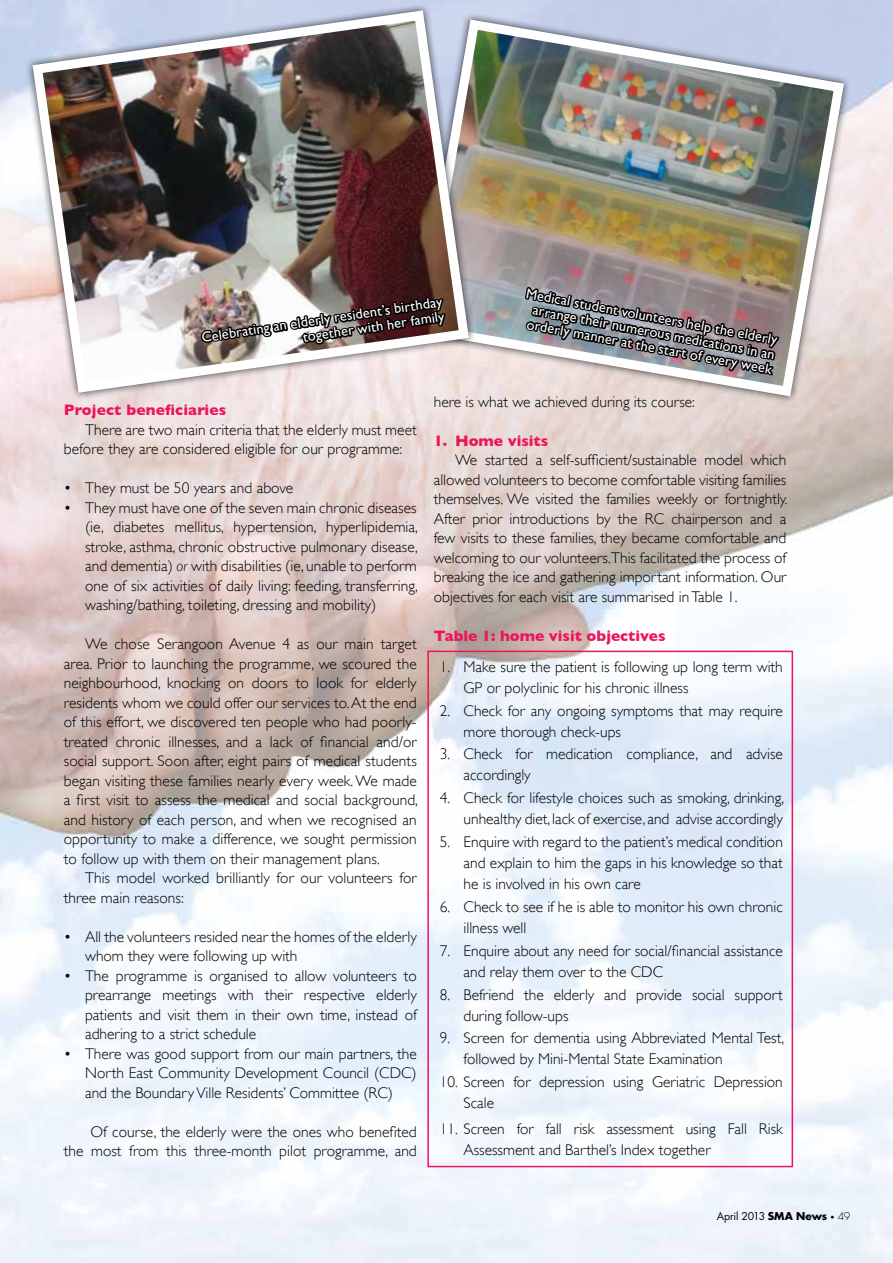
<style>
.page{position:relative;width:893px;height:1263px;background:#fff}
.page>*{position:absolute;margin:0;border:0;box-sizing:border-box;transform-origin:0 0}
.t1{font:300 15.45px/19.5px "Gill Sans";color:#000}
.t2{font:700 15.45px "Gill Sans";color:#ed145b}
.t3{font:14.25px/15px "Gill Sans";color:#fff;text-align:right}
.t4{font:10.5px "Futura";letter-spacing:-.015em;color:#000}
.s1{font-style:italic}
.s2{font-weight:700}
.s3{font-weight:300;font-size:7.5px}
.s4{font-weight:300}
</style>
<div class="page">
<img style="left:0;top:0;width:893px;height:1263px">
<div style="left:427px;top:651px;width:366px;height:516px;border:2px solid #ed145b"></div>
<img style="left:412px;top:14px;width:437px;height:388px">
<img style="left:27px;top:5px;width:447px;height:393px">
<img style="left:198px;top:292px;width:250px;height:81px">
<svg style="left:523px;top:282px;width:260px;height:107px;background:#868082"></svg>
<p class="t3" style="left:201px;top:331px;width:245px;line-height:15.5px;rotate:-9deg">Celebrating an elderly resident’s birthday together with her family</p>
<p class="t3" style="left:533px;top:288px;width:251px;text-align:justify;text-indent:-6px;rotate:10deg">Medical student volunteers help the elderly arrange their numerous medications in an orderly manner at the start of every week</p>
<p class="t2" style="left:64px;top:401px;width:164px">Project beneficiaries</p>
<p class="t1" style="left:64px;top:420px;width:354px;text-indent:21px">There are two main criteria that the elderly must meet before they are considered eligible for our programme:</p>
<p class="t1" style="left:64px;top:478px;width:231px">• They must be 50 years and above</p>
<p class="t1" style="left:85px;top:498px;width:334px;text-align:justify;text-indent:-21px">• They must have one of the seven main chronic diseases (ie, diabetes mellitus, hypertension, hyperlipidemia, stroke, asthma, chronic obstructive pulmonary disease, and dementia) <span class="s1">or</span> with disabilities (ie, unable to perform one of six activities of daily living: feeding, transferring, washing/bathing, toileting, dressing and mobility)</p>
<p class="t1" style="left:64px;top:634px;width:356px;text-align:justify;text-indent:21px">We chose Serangoon Avenue 4 as our main target area. Prior to launching the programme, we scoured the neighbourhood, knocking on doors to look for elderly residents whom we could offer our services to. At the end of this effort, we discovered ten people who had poorly&shy;treated chronic illnesses, and a lack of financial and/or social support. Soon after, eight pairs of medical students began visiting these families nearly every week. We made a first visit to assess the medical and social background, and history of each person, and when we recognised an opportunity to make a difference, we sought permission to follow up with them on their management plans.</p>
<p class="t1" style="left:64px;top:868px;width:354px;text-indent:21px">This model worked brilliantly for our volunteers for three main reasons:</p>
<p class="t1" style="left:85px;top:927px;width:333px;text-indent:-21px">• All the volunteers resided near the homes of the elderly whom they were following up with</p>
<p class="t1" style="left:85px;top:966px;width:333px;text-align:justify;text-indent:-21px">• The programme is organised to allow volunteers to prearrange meetings with their respective elderly patients and visit them in their own time, instead of adhering to a strict schedule</p>
<p class="t1" style="left:85px;top:1044px;width:333px;text-align:justify;text-indent:-21px">• There was good support from our main partners, the North East Community Development Council (CDC) and the Boundary Ville Residents’ Committee (RC)</p>
<p class="t1" style="left:64px;top:1122px;width:354px;text-align:right">Of course, the elderly were the ones who benefited<br>the most from this three-month pilot programme, and</p>
<p class="t1" style="left:434px;top:392px;width:263px">here is what we achieved during its course:</p>
<p class="t2" style="left:434px;top:431px;width:116px">1. Home visits</p>
<p class="t1" style="left:434px;top:450px;width:355px;text-align:justify;text-indent:21px">We started a self-sufficient/sustainable model which allowed volunteers to become comfortable visiting families themselves. We visited the families weekly or fortnightly.<br>After prior introductions by the RC chairperson and a few visits to these families, they became comfortable and welcoming to our volunteers.This facilitated the process of breaking the ice and gathering important information. Our objectives for each visit are summarised in Table 1.</p>
<p class="t2" style="left:434px;top:626px;width:233px">Table 1: home visit objectives</p>
<p class="t1" style="left:464px;top:656px;width:321px;line-height:21px;text-indent:-24px">1. Make sure the patient is following up long term with<br>GP or polyclinic for his chronic illness</p>
<p class="t1" style="left:464px;top:700px;width:321px;line-height:21px;text-indent:-24px">2. Check for any ongoing symptoms that may require more thorough check-ups</p>
<p class="t1" style="left:464px;top:744px;width:321px;line-height:21px;text-indent:-24px">3. Check for medication compliance, and advise accordingly</p>
<p class="t1" style="left:440px;top:787px;width:346px;line-height:21px;text-align:right">4. Check for lifestyle choices such as smoking, drinking, unhealthy diet, lack of exercise, and advise accordingly</p>
<p class="t1" style="left:464px;top:831px;width:321px;line-height:21px;text-align:justify;text-indent:-24px">5. Enquire with regard to the patient’s medical condition and explain to him the gaps in his knowledge so that he is involved in his own care</p>
<p class="t1" style="left:464px;top:896px;width:321px;line-height:21px;text-indent:-24px">6. Check to see if he is able to monitor his own chronic illness well</p>
<p class="t1" style="left:464px;top:940px;width:321px;line-height:21px;text-indent:-24px">7. Enquire about any need for social/financial assistance and relay them over to the CDC</p>
<p class="t1" style="left:464px;top:984px;width:321px;line-height:21px;text-indent:-24px">8. Befriend the elderly and provide social support during follow-ups</p>
<p class="t1" style="left:464px;top:1027px;width:322px;line-height:21px;text-indent:-24px">9. Screen for dementia using Abbreviated Mental Test, followed by Mini-Mental State Examination</p>
<p class="t1" style="left:464px;top:1071px;width:321px;line-height:21px;text-indent:-24px">10. Screen for depression using Geriatric Depression<br>Scale</p>
<p class="t1" style="left:464px;top:1118px;width:321px;line-height:21px;text-indent:-24px">11. Screen for fall risk assessment using Fall Risk<br>Assessment and Barthel’s Index together</p>
<p class="t4" style="left:717px;top:1209px;width:135px">April 2013 <span class="s2">SMA News</span> <span class="s3">•</span> <span class="s4">49</span></p>
</div>
